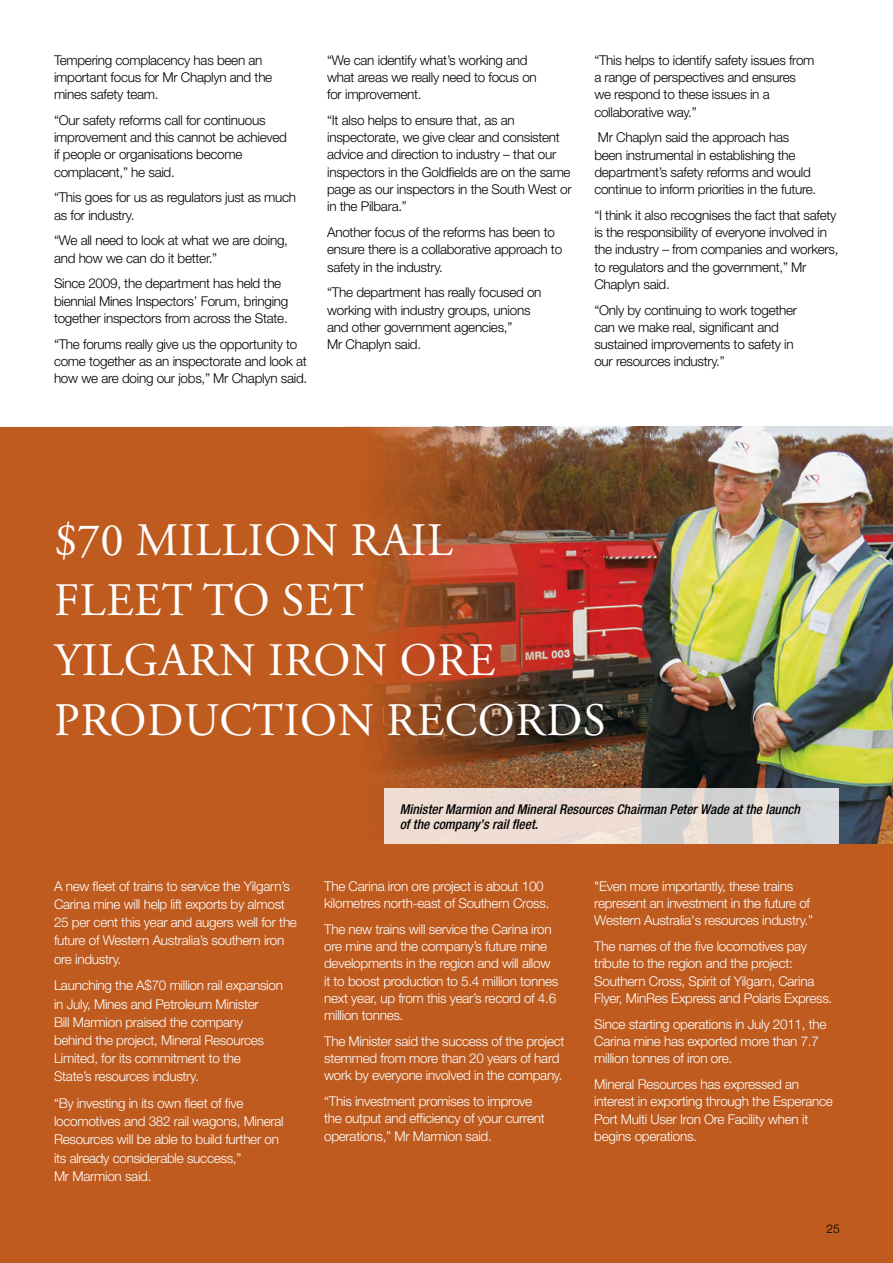
<style>
.page{position:relative;width:893px;height:1263px;background:#fff}
.page>*{position:absolute;margin:0;border:0;box-sizing:border-box;transform-origin:0 0}
.Article_Heading_BLAC{font:46.5px/60px "Adobe Garamond Pro";letter-spacing:.015em;color:#fff}
.Article_-_Body_Copy{font:300 13.5px/17.2px "Helvetica Neue";letter-spacing:-.02em;color:#000}
.Article_-_Body_Copy-2{font:300 13.5px/17.2px "Helvetica Neue";letter-spacing:-.02em;color:#fff}
.t1{font:italic 500 condensed 13.5px/15px "Helvetica Neue";color:#000}
.t2{font:300 12px "Helvetica Neue";color:#000}
</style>
<div class="page">
<div style="left:0;top:427px;width:893px;height:836px;background:#bf5b1f"></div>
<img style="left:370px;top:427px;width:523px;height:417px">
<img style="left:370px;top:428px;width:383px;height:416px">
<svg style="left:385px;top:788px;width:454px;height:56px;background:#e3d9d4"></svg>
<p class="Article_-_Body_Copy" style="left:54px;top:51px;width:220px">Tempering complacency has been an important focus for Mr Chaplyn and the mines safety team.</p>
<p class="Article_-_Body_Copy" style="left:54px;top:111px;width:235px">“Our safety reforms call for continuous improvement and this cannot be achieved if people or organisations become complacent,” he said.</p>
<p class="Article_-_Body_Copy" style="left:54px;top:189px;width:244px">“This goes for us as regulators just as much as for industry.</p>
<p class="Article_-_Body_Copy" style="left:54px;top:232px;width:236px">“We all need to look at what we are doing, and how we can do it better.”</p>
<p class="Article_-_Body_Copy" style="left:54px;top:275px;width:236px">Since 2009, the department has held the biennial Mines Inspectors’ Forum, bringing together inspectors from across the State.</p>
<p class="Article_-_Body_Copy" style="left:54px;top:335px;width:255px">“The forums really give us the opportunity to come together as an inspectorate and look at how we are doing our jobs,” Mr Chaplyn said.</p>
<p class="Article_-_Body_Copy" style="left:327px;top:51px;width:211px">“We can identify what’s working and what areas we really need to focus on for improvement.</p>
<p class="Article_-_Body_Copy" style="left:327px;top:111px;width:246px">“It also helps to ensure that, as an inspectorate, we give clear and consistent advice and direction to industry – that our inspectors in the Goldfields are on the same page as our inspectors in the South West or in the Pilbara.”</p>
<p class="Article_-_Body_Copy" style="left:327px;top:223px;width:237px">Another focus of the reforms has been to ensure there is a collaborative approach to safety in the industry.</p>
<p class="Article_-_Body_Copy" style="left:327px;top:284px;width:216px">“The department has really focused on working with industry groups, unions and other government agencies,”<br>Mr Chaplyn said.</p>
<p class="Article_-_Body_Copy" style="left:594px;top:51px;width:222px">“This helps to identify safety issues from a range of perspectives and ensures we respond to these issues in a collaborative way.”</p>
<p class="Article_-_Body_Copy" style="left:594px;top:129px;width:223px">Mr Chaplyn said the approach has been instrumental in establishing the department’s safety reforms and would continue to inform priorities in the future.</p>
<p class="Article_-_Body_Copy" style="left:594px;top:206px;width:246px">“I think it also recognises the fact that safety is the responsibility of everyone involved in the industry – from companies and workers, to regulators and the government,” Mr Chaplyn said.</p>
<p class="Article_-_Body_Copy" style="left:594px;top:301px;width:204px">“Only by continuing to work together can we make real, significant and sustained improvements to safety in our resources industry.”</p>
<p class="Article_Heading_BLAC" style="left:54px;top:512px;width:553px">$70 MILLION RAIL<br>FLEET TO SET<br>YILGARN IRON ORE<br>PRODUCTION RECORDS</p>
<p class="Article_-_Body_Copy-2" style="left:54px;top:877px;width:244px;line-height:18.1px">A new fleet of trains to service the Yilgarn’s Carina mine will help lift exports by almost 25 per cent this year and augers well for the future of Western Australia’s southern iron ore industry.</p>
<p class="Article_-_Body_Copy-2" style="left:54px;top:976px;width:231px;line-height:18.1px">Launching the A$70 million rail expansion in July, Mines and Petroleum Minister<br>Bill Marmion praised the company behind the project, Mineral Resources Limited, for its commitment to the<br>State’s resources industry.</p>
<p class="Article_-_Body_Copy-2" style="left:54px;top:1094px;width:231px;line-height:18.1px">“By investing in its own fleet of five locomotives and 382 rail wagons, Mineral Resources will be able to build further on its already considerable success,”<br>Mr Marmion said.</p>
<p class="t1" style="left:400px;top:801px;width:402px">Minister Marmion and Mineral Resources Chairman Peter Wade at the launch of the company’s rail fleet.</p>
<p class="Article_-_Body_Copy-2" style="left:324px;top:877px;width:227px">The Carina iron ore project is about 100 kilometres north-east of Southern Cross.</p>
<p class="Article_-_Body_Copy-2" style="left:324px;top:920px;width:236px">The new trains will service the Carina iron ore mine and the company’s future mine developments in the region and will allow it to boost production to 5.4 million tonnes next year, up from this year’s record of 4.6 million tonnes.</p>
<p class="Article_-_Body_Copy-2" style="left:324px;top:1032px;width:242px">The Minister said the success of the project stemmed from more than 20 years of hard work by everyone involved in the company.</p>
<p class="Article_-_Body_Copy-2" style="left:324px;top:1092px;width:222px">“This investment promises to improve the output and efficiency of your current operations,” Mr Marmion said.</p>
<p class="Article_-_Body_Copy-2" style="left:594px;top:877px;width:220px">"Even more importantly, these trains represent an investment in the future of<br>Western Australia's resources industry.”</p>
<p class="Article_-_Body_Copy-2" style="left:594px;top:937px;width:239px">The names of the five locomotives pay tribute to the region and the project:<br>Southern Cross, Spirit of Yilgarn, Carina Flyer, MinRes Express and Polaris Express.</p>
<p class="Article_-_Body_Copy-2" style="left:594px;top:1015px;width:234px">Since starting operations in July 2011, the<br>Carina mine has exported more than 7.7 million tonnes of iron ore.</p>
<p class="Article_-_Body_Copy-2" style="left:594px;top:1075px;width:240px">Mineral Resources has expressed an interest in exporting through the Esperance Port Multi User Iron Ore Facility when it begins operations.</p>
<p class="t2" style="left:826px;top:1221px;width:15px">25</p>
</div>
